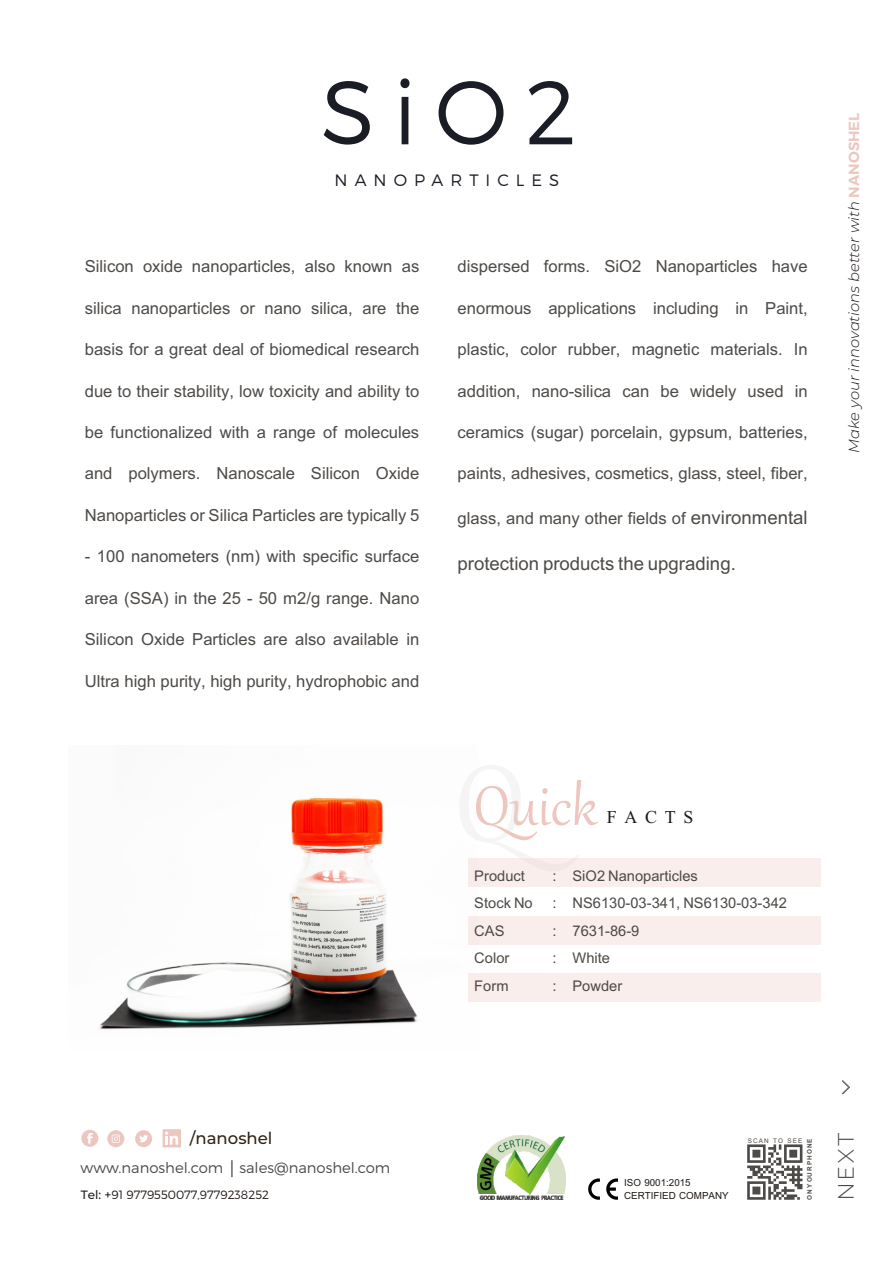
<style>
.page{position:relative;width:893px;height:1263px;background:#fff}
.page>*{position:absolute;margin:0;border:0;box-sizing:border-box;transform-origin:0 0}
.t1{font:300 90px "Montserrat";color:#1a1c26}
.t2{font:67.5px "Gabriola";color:#edc7bf}
.t3{font:28.5px "Browallia New";color:#4d4a47}
.t4{font:25.5px/41.4px "Browallia New";color:#4d4a47;text-align:justify}
.t5{font:22.5px/27.6px "Browallia New";color:#4d4a47}
.t6{font:22.5px "Aparajita";letter-spacing:.35em;color:#1f1a17}
.t7{font:300 22.05px "Raleway";color:#4d4a47}
.t8{font:300 16.5px "Montserrat";letter-spacing:.425em;color:#1a1c26}
.t9{font:16.5px "Montserrat";color:#332114}
.t10{font:15px/12.8px "Browallia New";color:#1f1a17}
.t11{font:italic 300 14.7px "Montserrat";color:#1f1a17}
.t12{font:300 14.7px "Montserrat";color:#4d4a47}
.t13{font:300 12px "Montserrat";color:#1f1a17}
.t14{font:700 9.75px "Browallia New";letter-spacing:.09em;color:#4d4a47}
.t15{font:9.75px "Browallia New";letter-spacing:.11em;color:#4d4a47}
.s1{font-size:28.5px}
.s2{font-size:132px;color:rgb(222 222 222/.28)}
.s3{font-weight:400;font-style:normal;color:#edc7bf}
.s4{font-weight:400}
</style>
<div class="page">
<img style="left:98px;top:797px;width:380px;height:233px">
<svg style="left:232px;top:1160px;width:1px;height:17px"></svg>
<div style="left:135px;top:1130px;width:17px;height:17px;background:#edc7bf;border-radius:50%"></div>
<svg style="left:139px;top:1135px;width:13px;height:13px"></svg>
<div style="left:163px;top:1129px;width:18px;height:18px;background:#edc7bf"></div>
<svg style="left:165px;top:1131px;width:13px;height:14px"></svg>
<div style="left:81px;top:1130px;width:17px;height:17px;background:#edc7bf;border-radius:50%"></div>
<div style="left:107px;top:1130px;width:17px;height:17px;background:#edc7bf;border-radius:50%"></div>
<svg style="left:87px;top:1133px;width:12px;height:14px"></svg>
<svg style="left:112px;top:1134px;width:8px;height:9px"></svg>
<svg style="left:747px;top:1144px;width:55px;height:56px"></svg>
<svg style="left:606px;top:1178px;width:12px;height:22px"></svg>
<svg style="left:588px;top:1178px;width:12px;height:22px"></svg>
<img style="left:477px;top:1136px;width:89px;height:64px">
<svg style="left:841px;top:1080px;width:9px;height:15px"></svg>
<div style="left:468px;top:916px;width:353px;height:28px;background:#f9eeeb"></div>
<div style="left:468px;top:973px;width:353px;height:29px;background:#f9eeeb"></div>
<div style="left:468px;top:858px;width:353px;height:29px;background:#f9eeeb"></div>
<h1 class="t1" style="left:321px;top:57px;width:257px">SiO2</h1>
<p class="t8" style="left:335px;top:170px;width:226px">NANOPARTICLES</p>
<p class="t4" style="left:85px;top:244px;width:336px">Silicon oxide nanoparticles, also known as</p>
<p class="t4" style="left:458px;top:244px;width:352px">dispersed forms. SiO2 Nanoparticles have</p>
<p class="t4" style="left:85px;top:286px;width:336px">silica nanoparticles or nano silica, are the</p>
<p class="t4" style="left:458px;top:286px;width:352px">enormous applications including in Paint,</p>
<p class="t4" style="left:85px;top:327px;width:336px">basis for a great deal of biomedical research</p>
<p class="t4" style="left:458px;top:327px;width:352px">plastic, color rubber, magnetic materials. In</p>
<p class="t4" style="left:85px;top:369px;width:336px">due to their stability, low toxicity and ability to</p>
<p class="t4" style="left:458px;top:369px;width:352px">addition, nano-silica can be widely used in</p>
<p class="t4" style="left:85px;top:410px;width:336px">be functionalized with a range of molecules</p>
<p class="t4" style="left:458px;top:410px;width:352px">ceramics (sugar) porcelain, gypsum, batteries,</p>
<p class="t4" style="left:85px;top:452px;width:336px">and polymers. Nanoscale Silicon Oxide</p>
<p class="t4" style="left:458px;top:452px;width:352px">paints, adhesives, cosmetics, glass, steel, fiber,</p>
<p class="t4" style="left:85px;top:493px;width:336px">Nanoparticles or Silica Particles are typically 5</p>
<p class="t4" style="left:458px;top:496px;width:352px">glass, and many other fields of <span class="s1">environmental</span></p>
<p class="t4" style="left:85px;top:534px;width:336px">- 100 nanometers (nm) with specific surface</p>
<p class="t3" style="left:458px;top:546px;width:280px">protection products the upgrading.</p>
<p class="t4" style="left:85px;top:576px;width:336px">area (SSA) in the 25 - 50 m2/g range. Nano Silicon Oxide Particles are also available in Ultra high purity, high purity, hydrophobic and</p>
<h2 class="t2" style="left:455px;top:778px;width:144px"><span class="s2">Q</span>Quick</h2>
<p class="t6" style="left:607px;top:806px;width:88px">FACTS</p>
<p class="t5" style="left:474px;top:861px;width:314px">Product : SiO2 Nanoparticles<br>Stock No : NS6130-03-341, NS6130-03-342<br>CAS</p>
<p class="t5" style="left:552px;top:916px;width:88px">: 7631-86-9</p>
<p class="t5" style="left:474px;top:943px;width:37px">Color</p>
<p class="t5" style="left:552px;top:943px;width:59px">: White</p>
<p class="t5" style="left:474px;top:971px;width:36px">Form</p>
<p class="t5" style="left:552px;top:971px;width:71px">: Powder</p>
<p class="t11" style="left:845px;top:453px;width:342px;rotate:-90deg">Make your innovations better with <span class="s3">NANOSHEL</span></p>
<p class="t9" style="left:190px;top:1128px;width:84px">/nanoshel</p>
<p class="t12" style="left:81px;top:1159px;width:311px">www.nanoshel.com sales@nanoshel.com</p>
<p class="t13" style="left:81px;top:1187px;width:190px"><span class="s4">Tel: +</span>91 9779550077,9779238252</p>
<p class="t10" style="left:624px;top:1176px;width:106px">ISO 9001:2015<br>CERTIFIED COMPANY</p>
<p class="t15" style="left:748px;top:1135px;width:56px">SCAN TO SEE</p>
<p class="t14" style="left:803px;top:1200px;width:63px;rotate:-90deg">ON YOUR PHONE</p>
<p class="t7" style="left:833px;top:1200px;width:69px;rotate:-90deg">NEXT</p>
</div>
